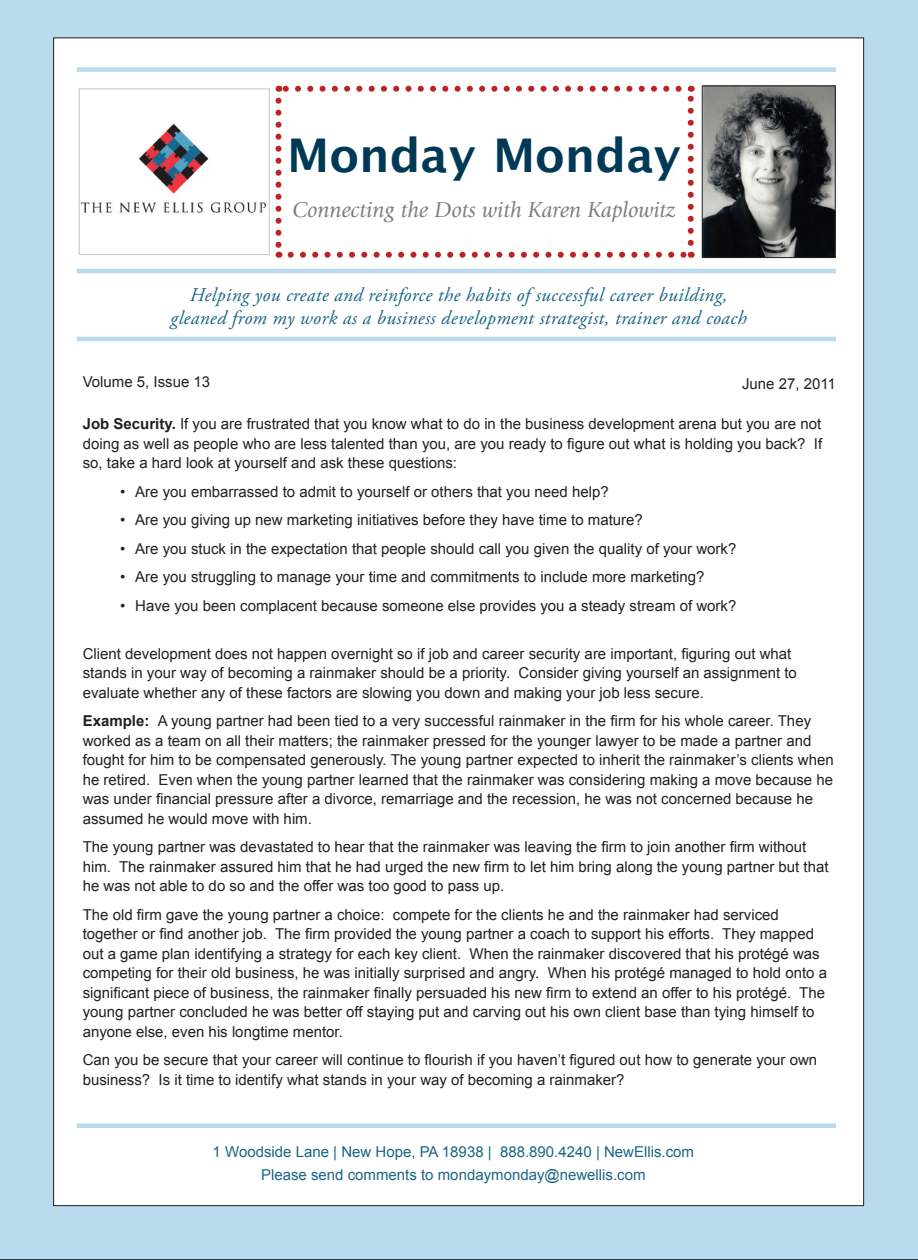
<style>
.page{position:relative;width:918px;height:1260px;background:#b9dbed}
.page>*{position:absolute;margin:0;border:0;box-sizing:border-box;transform-origin:0 0}
.t1{font:700 46.5px "Lucida Grande";color:#003956}
.t2{font:italic 22.5px "Giovanni";color:#7c7e81}
.t3{font:italic 19.5px/23.4px "Adobe Garamond Pro";letter-spacing:.02em;color:#196586;text-align:center}
.basic{font:15px/19.5px "Arial";color:#231f20}
.bullets{font:15px/19.5px "Arial";color:#231f20;text-align:justify}
.t4{font:15px "Arial";color:#196586}
.s1{font-weight:700}
</style>
<div class="page">
<div style="left:54px;top:38px;width:810px;height:1168px;background:#fff"></div>
<img style="left:78px;top:120px;width:188px;height:96px">
<img style="left:704px;top:88px;width:130px;height:168px">
<div style="left:702px;top:86px;width:134px;height:172px;border:1px solid #231f20"></div>
<div style="left:77px;top:67px;width:759px;height:5px;background:#b9dbed"></div>
<hr style="left:77px;top:269px;width:759px;height:4px;background:#b9dbed">
<hr style="left:77px;top:337px;width:759px;height:4px;background:#b9dbed">
<hr style="left:77px;top:1124px;width:759px;height:4px;background:#b9dbed">
<svg style="left:291px;top:252px;width:394px;height:6px"></svg>
<svg style="left:285px;top:86px;width:394px;height:6px"></svg>
<svg style="left:275px;top:101px;width:6px;height:157px"></svg>
<svg style="left:688px;top:86px;width:6px;height:157px"></svg>
<div style="left:79px;top:88px;width:191px;height:167px;border:1px solid #c9cacc"></div>
<p class="t1" style="left:287px;top:118px;width:395px">Monday Monday</p>
<p class="t2" style="left:293px;top:197px;width:384px">Connecting the Dots with Karen Kaplowitz</p>
<p class="t3" style="left:171px;top:283px;width:578px">Helping you create and reinforce the habits of successful career building, gleaned from my work as a business development strategist, trainer and coach</p>
<p class="basic" style="left:83px;top:373px;width:129px">Volume 5, Issue 13</p>
<p class="basic" style="left:742px;top:374px;width:95px">June 27, 2011</p>
<p class="bullets" style="left:83px;top:415px;width:741px"><span class="s1">Job Security.</span> If you are frustrated that you know what to do in the business development arena but you are not doing as well as people who are less talented than you, are you ready to figure out what is holding you back? If so, take a hard look at yourself and ask these questions:</p>
<p class="bullets" style="left:120px;top:482px;width:490px">• Are you embarrassed to admit to yourself or others that you need help?</p>
<p class="bullets" style="left:120px;top:511px;width:524px">• Are you giving up new marketing initiatives before they have time to mature?</p>
<p class="bullets" style="left:120px;top:539px;width:618px">• Are you stuck in the expectation that people should call you given the quality of your work?</p>
<p class="bullets" style="left:120px;top:568px;width:586px">• Are you struggling to manage your time and commitments to include more marketing?</p>
<p class="bullets" style="left:120px;top:596px;width:618px">• Have you been complacent because someone else provides you a steady stream of work?</p>
<p class="basic" style="left:83px;top:644px;width:716px">Client development does not happen overnight so if job and career security are important, figuring out what stands in your way of becoming a rainmaker should be a priority. Consider giving yourself an assignment to evaluate whether any of these factors are slowing you down and making your job less secure.</p>
<p class="basic" style="left:83px;top:712px;width:752px"><span class="s1">Example:</span> A young partner had been tied to a very successful rainmaker in the firm for his whole career. They worked as a team on all their matters; the rainmaker pressed for the younger lawyer to be made a partner and fought for him to be compensated generously. The young partner expected to inherit the rainmaker’s clients when he retired. Even when the young partner learned that the rainmaker was considering making a move because he was under financial pressure after a divorce, remarriage and the recession, he was not concerned because he assumed he would move with him.</p>
<p class="basic" style="left:83px;top:838px;width:747px">The young partner was devastated to hear that the rainmaker was leaving the firm to join another firm without him. The rainmaker assured him that he had urged the new firm to let him bring along the young partner but that he was not able to do so and the offer was too good to pass up.</p>
<p class="basic" style="left:83px;top:905px;width:746px">The old firm gave the young partner a choice: compete for the clients he and the rainmaker had serviced together or find another job. The firm provided the young partner a coach to support his efforts. They mapped out a game plan identifying a strategy for each key client. When the rainmaker discovered that his protégé was competing for their old business, he was initially surprised and angry. When his protégé managed to hold onto a significant piece of business, the rainmaker finally persuaded his new firm to extend an offer to his protégé. The young partner concluded he was better off staying put and carving out his own client base than tying himself to anyone else, even his longtime mentor.</p>
<p class="basic" style="left:83px;top:1051px;width:736px">Can you be secure that your career will continue to flourish if you haven’t figured out how to generate your own business? Is it time to identify what stands in your way of becoming a rainmaker?</p>
<p class="t4" style="left:213px;top:1142px;width:483px">1 Woodside Lane | New Hope, PA 18938 | 888.890.4240 | NewEllis.com</p>
<p class="t4" style="left:261px;top:1165px;width:386px">Please send comments to mondaymonday@newellis.com</p>
</div>
